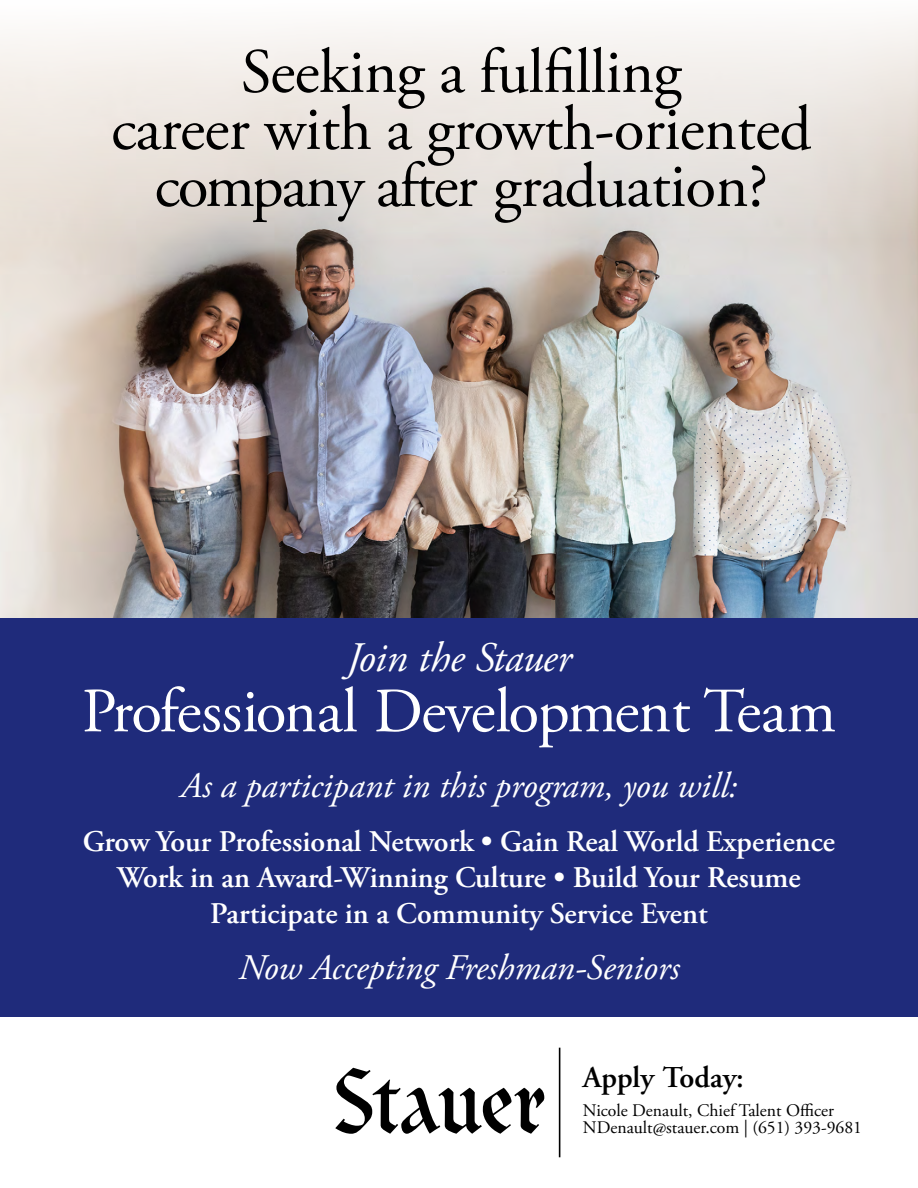
<style>
.page{position:relative;width:918px;height:1188px;background:#fff}
.page>*{position:absolute;margin:0;border:0;box-sizing:border-box;transform-origin:0 0}
.t1{font:91.35px "Clairvaux";color:#000}
.t2{font:63px/57px "Adobe Garamond Pro";letter-spacing:-.01em;color:#000;text-align:center}
.t3{font:63px "Adobe Garamond Pro";letter-spacing:-.02em;color:#fff}
.t4{font:italic 42px "Adobe Garamond Pro";letter-spacing:-.01em;color:#fff}
.t5{font:italic 36px "Adobe Garamond Pro";color:#fff}
.t6{font:600 30.3px "Adobe Garamond Pro";color:#000}
.t7{font:600 30px/36px "Adobe Garamond Pro";color:#fff;text-align:center}
.t8{font:17.7px "Adobe Garamond Pro";color:#000}
</style>
<div class="page">
<div style="left:0;top:617px;width:918px;height:400px;background:#1f2b7b"></div>
<img style="left:0;top:20px;width:918px;height:597px">
<hr style="left:559px;top:1048px;width:1px;height:109px;background:#000">
<h2 class="t2" style="left:111px;top:46px;width:702px">Seeking a fulfilling<br>career with a growth-oriented company after graduation?</h2>
<h3 class="t4" style="left:346px;top:633px;width:227px">Join the Stauer</h3>
<h2 class="t3" style="left:82px;top:673px;width:756px">Professional Development Team</h2>
<p class="t5" style="left:180px;top:764px;width:559px">As a participant in this program, you will:</p>
<p class="t7" style="left:83px;top:824px;width:754px">Grow Your Professional Network • Gain Real World Experience<br>Work in an Award-Winning Culture • Build Your Resume<br>Participate in a Community Service Event</p>
<p class="t5" style="left:238px;top:946px;width:443px">Now Accepting Freshman-Seniors</p>
<h1 class="t1" style="left:332px;top:1047px;width:214px">Stauer</h1>
<p class="t6" style="left:583px;top:1060px;width:163px">Apply Today:</p>
<p class="t8" style="left:583px;top:1100px;width:253px">Nicole Denault, Chief Talent Officer</p>
<p class="t8" style="left:583px;top:1117px;width:281px">NDenault@stauer.com | (651) 393-9681</p>
</div>
